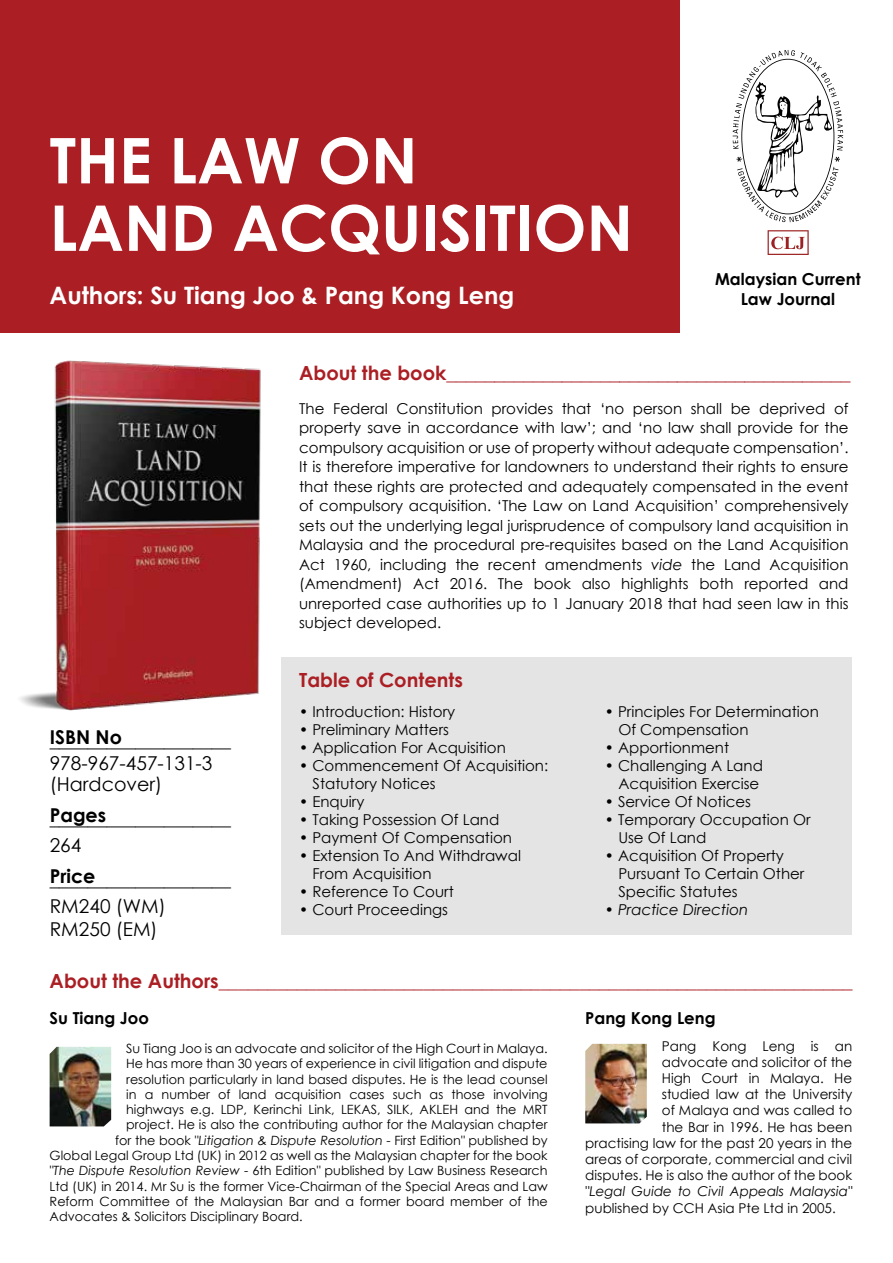
<style>
.page{position:relative;width:893px;height:1263px;background:#fff}
.page>*{position:absolute;margin:0;border:0;box-sizing:border-box;transform-origin:0 0}
.t1{font:700 63px/67.5px "Century Gothic";color:#fff}
.t2{font:700 24px "Century Gothic";color:#fff}
.t3{font:700 19.5px "Century Gothic";color:#ab1f24}
.t4{font:700 19.05px "Century Gothic";color:#010101}
.t5{font:19.05px/20.9px "Century Gothic";color:#010101}
.t6{font:700 16.5px/19.8px "Century Gothic";color:#010101;text-align:center}
.t7{font:15px/19.5px "Century Gothic";color:#010101}
.t8{font:italic 15px "Century Gothic";color:#010101}
.t9{font:13.5px/16.2px "Century Gothic";color:#010101;text-align:right}
.t10{font:italic 13.5px "Century Gothic";color:#010101}
.t11{font:12.75px "Century Gothic";color:#010101}
.s1{font-style:italic}
.s2{font-style:normal}
</style>
<div class="page">
<div style="left:282px;top:657px;width:570px;height:278px;background:#e4e4e4"></div>
<img style="left:50px;top:1047px;width:61px;height:79px">
<img style="left:585px;top:1044px;width:62px;height:79px">
<img style="left:20px;top:360px;width:262px;height:364px">
<svg style="left:733px;top:50px;width:110px;height:172px"></svg>
<svg style="left:767px;top:230px;width:1px;height:25px"></svg>
<svg style="left:768px;top:230px;width:41px;height:25px"></svg>
<div style="left:0;top:0;width:679px;height:333px;background:#ab1f24"></div>
<h1 class="t1" style="left:50px;top:124px;width:585px">THE LAW ON<br>LAND ACQUISITION</h1>
<h2 class="t2" style="left:50px;top:277px;width:466px">Authors: Su Tiang Joo &amp; Pang Kong Leng</h2>
<p class="t6" style="left:715px;top:268px;width:147px">Malaysian Current<br>Law Journal</p>
<h3 class="t3" style="left:299px;top:358px;width:553px">About the book__________________________________________</h3>
<p class="t4" style="left:50px;top:722px;width:74px">ISBN No</p>
<p class="t4" style="left:50px;top:726px;width:183px">___________________</p>
<p class="t5" style="left:50px;top:752px;width:164px">978-967-457-131-3 (Hardcover)</p>
<p class="t4" style="left:50px;top:800px;width:58px">Pages</p>
<p class="t4" style="left:50px;top:804px;width:183px">___________________</p>
<p class="t5" style="left:50px;top:834px;width:33px">264</p>
<p class="t4" style="left:50px;top:861px;width:47px">Price</p>
<p class="t4" style="left:50px;top:865px;width:183px">___________________</p>
<p class="t5" style="left:50px;top:894px;width:118px;line-height:23px">RM240 (WM)<br>RM250 (EM)</p>
<p class="t7" style="left:299px;top:398px;width:551px;text-align:justify">The Federal Constitution provides that ‘no person shall be deprived of property save in accordance with law’; and ‘no law shall provide for the compulsory acquisition or use of property without adequate compensation’.<br>It is therefore imperative for landowners to understand their rights to ensure that these rights are protected and adequately compensated in the event of compulsory acquisition. ‘The Law on Land Acquisition’ comprehensively sets out the underlying legal jurisprudence of compulsory land acquisition in Malaysia and the procedural pre-requisites based on the Land Acquisition Act 1960, including the recent amendments <span class="s1">vide</span> the Land Acquisition (Amendment) Act 2016. The book also highlights both reported and unreported case authorities up to 1 January 2018 that had seen law in this subject developed.</p>
<h3 class="t3" style="left:299px;top:665px;width:165px">Table of Contents</h3>
<p class="t7" style="left:299px;top:701px;width:158px">• Introduction: History</p>
<p class="t7" style="left:299px;top:719px;width:151px">• Preliminary Matters</p>
<p class="t7" style="left:299px;top:737px;width:208px">• Application For Acquisition</p>
<p class="t7" style="left:313px;top:756px;width:237px;line-height:18px;text-indent:-14px">• Commencement Of Acquisition:<br>Statutory Notices</p>
<p class="t7" style="left:299px;top:791px;width:67px">• Enquiry</p>
<p class="t7" style="left:299px;top:809px;width:202px">• Taking Possession Of Land</p>
<p class="t7" style="left:299px;top:827px;width:214px">• Payment Of Compensation</p>
<p class="t7" style="left:313px;top:846px;width:210px;line-height:18px;text-indent:-14px">• Extension To And Withdrawal<br>From Acquisition</p>
<p class="t7" style="left:299px;top:881px;width:156px">• Reference To Court</p>
<p class="t7" style="left:299px;top:899px;width:150px">• Court Proceedings</p>
<p class="t7" style="left:618px;top:702px;width:202px;line-height:18px;text-indent:-14px">• Principles For Determination<br>Of Compensation</p>
<p class="t7" style="left:605px;top:737px;width:126px">• Apportionment</p>
<p class="t7" style="left:605px;top:756px;width:160px;line-height:18px;text-align:right">• Challenging A Land<br>Acquisition Exercise</p>
<p class="t7" style="left:605px;top:791px;width:148px">• Service Of Notices</p>
<p class="t7" style="left:618px;top:810px;width:194px;line-height:18px;text-indent:-14px">• Temporary Occupation Or<br>Use Of Land</p>
<p class="t7" style="left:618px;top:846px;width:188px;line-height:18px;text-indent:-14px">• Acquisition Of Property<br>Pursuant To Certain Other<br>Specific Statutes</p>
<p class="t8" style="left:605px;top:899px;width:145px"><span class="s2">•</span> Practice Direction</p>
<h3 class="t3" style="left:50px;top:966px;width:805px">About the Authors_________________________________________________________________</h3>
<p class="t6" style="left:50px;top:1007px;width:101px">Su Tiang Joo</p>
<p class="t11" style="left:126px;top:1039px;width:423px">Su Tiang Joo is an advocate and solicitor of the High Court in Malaya.</p>
<p class="t11" style="left:126px;top:1055px;width:423px">He has more than 30 years of experience in civil litigation and dispute</p>
<p class="t11" style="left:126px;top:1070px;width:423px">resolution particularly in land based disputes. He is the lead counsel</p>
<p class="t11" style="left:126px;top:1085px;width:423px">in a number of land acquisition cases such as those involving</p>
<p class="t11" style="left:126px;top:1100px;width:423px">highways e.g. LDP, Kerinchi Link, LEKAS, SILK, AKLEH and the MRT</p>
<p class="t11" style="left:126px;top:1116px;width:423px">project. He is also the contributing author for the Malaysian chapter</p>
<p class="t11" style="left:115px;top:1131px;width:434px">for the book <span class="s1">"Litigation &amp; Dispute Resolution</span> - First Edition" published by</p>
<p class="t11" style="left:50px;top:1146px;width:500px">Global Legal Group Ltd (UK) in 2012 as well as the Malaysian chapter for the book</p>
<p class="t11" style="left:50px;top:1162px;width:499px"><span class="s1">"The Dispute Resolution Review</span> - 6th Edition" published by Law Business Research</p>
<p class="t11" style="left:50px;top:1177px;width:500px">Ltd (UK) in 2014. Mr Su is the former Vice-Chairman of the Special Areas and Law</p>
<p class="t11" style="left:50px;top:1192px;width:500px">Reform Committee of the Malaysian Bar and a former board member of the</p>
<p class="t11" style="left:50px;top:1208px;width:255px">Advocates &amp; Solicitors Disciplinary Board.</p>
<p class="t6" style="left:585px;top:1007px;width:132px">Pang Kong Leng</p>
<p class="t9" style="left:585px;top:1037px;width:269px">Pang Kong Leng is an<br>advocate and solicitor of the<br>High Court in Malaya. He<br>studied law at the University<br>of Malaya and was called to<br>the Bar in 1996. He has been<br>practising law for the past 20 years in the areas of corporate, commercial and civil disputes. He is also the author of the book</p>
<p class="t10" style="left:585px;top:1182px;width:268px">"Legal Guide to Civil Appeals Malaysia"</p>
<p class="t9" style="left:585px;top:1199px;width:252px">published by CCH Asia Pte Ltd in 2005.</p>
</div>
